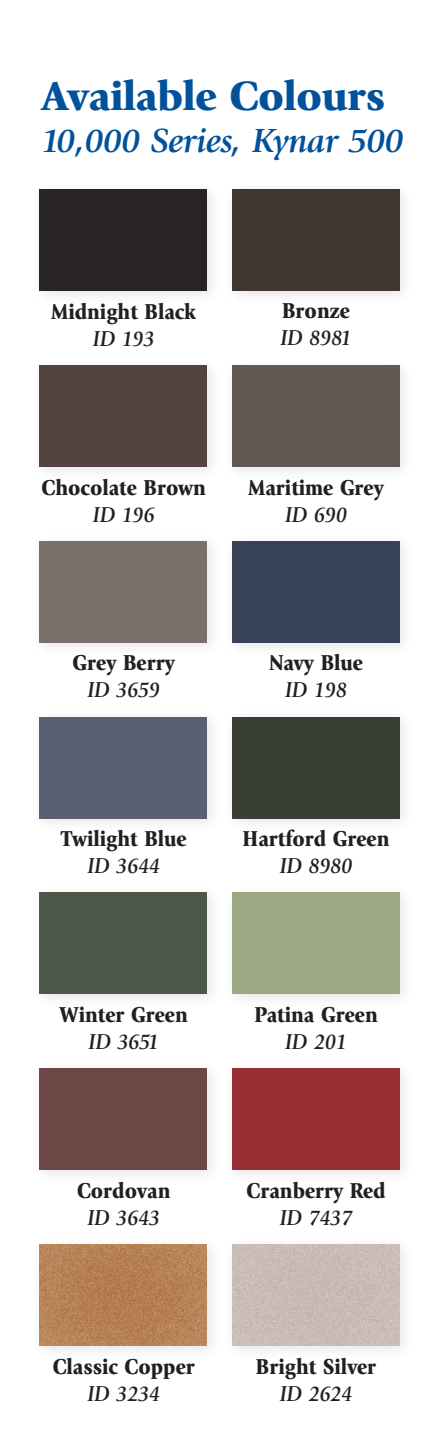
<style>
.page{position:relative;width:446px;height:1442px;background:#fff}
.page>*{position:absolute;margin:0;border:0;box-sizing:border-box;transform-origin:0 0}
.t1{font:900 42.75px "Giovanni";letter-spacing:-.015em;color:#01519b}
.t2{font:italic 700 34.88px "Giovanni";letter-spacing:-.01em;color:#01519b}
.t3{font:900 22.5px/27px "Giovanni";color:#231f20;text-align:center;scale:.9 1}
.s1{font-weight:700;font-style:italic}
</style>
<div class="page">
<div style="left:223px;top:180px;width:191px;height:127px;background:#231f20;opacity:.11"></div>
<div style="left:232px;top:190px;width:167px;height:101px;background:#423631"></div>
<div style="left:30px;top:180px;width:192px;height:127px;background:#231f20;opacity:.11"></div>
<div style="left:39px;top:190px;width:167px;height:101px;background:#282425"></div>
<div style="left:223px;top:356px;width:191px;height:127px;background:#fbfbfb"></div>
<div style="left:232px;top:365px;width:167px;height:102px;background:#615854"></div>
<div style="left:30px;top:356px;width:192px;height:127px;background:#fbfbfb"></div>
<div style="left:39px;top:365px;width:167px;height:102px;background:#544240"></div>
<div style="left:223px;top:532px;width:191px;height:126px;background:#fafafa"></div>
<div style="left:232px;top:541px;width:167px;height:101px;background:#384259"></div>
<div style="left:30px;top:532px;width:192px;height:126px;background:#231f20;opacity:.11"></div>
<div style="left:39px;top:541px;width:167px;height:101px;background:#7a6f6b"></div>
<div style="left:223px;top:708px;width:191px;height:126px;background:#fbfbfb"></div>
<div style="left:232px;top:717px;width:167px;height:101px;background:#393f35"></div>
<div style="left:30px;top:708px;width:192px;height:126px;background:#fbfbfb"></div>
<div style="left:39px;top:717px;width:167px;height:101px;background:#5b5f72"></div>
<div style="left:223px;top:883px;width:191px;height:127px;background:#231f20;opacity:.11"></div>
<div style="left:232px;top:893px;width:167px;height:101px;background:#9ba882"></div>
<div style="left:30px;top:883px;width:192px;height:127px;background:#231f20;opacity:.11"></div>
<div style="left:39px;top:893px;width:167px;height:101px;background:#4d5849"></div>
<div style="left:223px;top:1059px;width:191px;height:127px;background:#fbfbfb"></div>
<div style="left:232px;top:1068px;width:167px;height:102px;background:#992e34"></div>
<div style="left:30px;top:1059px;width:192px;height:127px;background:#fbfbfb"></div>
<div style="left:39px;top:1068px;width:167px;height:102px;background:#6c4746"></div>
<div style="left:227px;top:1241px;width:173px;height:106px;background:#c9bcb7"></div>
<div style="left:35px;top:1241px;width:173px;height:106px;background:#fff;opacity:.26"></div>
<p class="t1" style="left:41px;top:70px;width:345px">Available Colours</p>
<p class="t2" style="left:41px;top:122px;width:363px">10,000 Series, Kynar 500</p>
<p class="t3" style="left:51px;top:298px;width:163px">Midnight Black<br><span class="s1">ID 193</span></p>
<p class="t3" style="left:280px;top:297px;width:81px;text-align:left">Bronze<br><span class="s1">ID 8981</span></p>
<p class="t3" style="left:42px;top:474px;width:184px">Chocolate Brown<br><span class="s1">ID 196</span></p>
<p class="t3" style="left:248px;top:474px;width:152px">Maritime Grey<br><span class="s1">ID 690</span></p>
<p class="t3" style="left:73px;top:649px;width:115px">Grey Berry<br><span class="s1">ID 3659</span></p>
<p class="t3" style="left:61px;top:825px;width:141px">Twilight Blue<br><span class="s1">ID 3644</span></p>
<p class="t3" style="left:269px;top:649px;width:106px">Navy Blue<br><span class="s1">ID 198</span></p>
<p class="t3" style="left:242px;top:825px;width:165px">Hartford Green<br><span class="s1">ID 8980</span></p>
<p class="t3" style="left:60px;top:1001px;width:144px">Winter Green<br><span class="s1">ID 3651</span></p>
<p class="t3" style="left:77px;top:1177px;width:105px">Cordovan<br><span class="s1">ID 3643</span></p>
<p class="t3" style="left:254px;top:1001px;width:138px">Patina Green<br><span class="s1">ID 201</span></p>
<p class="t3" style="left:246px;top:1177px;width:156px">Cranberry Red<br><span class="s1">ID 7437</span></p>
<p class="t3" style="left:53px;top:1352px;width:159px">Classic Copper<br><span class="s1">ID 3234</span></p>
<p class="t3" style="left:256px;top:1352px;width:135px">Bright Silver<br><span class="s1">ID 2624</span></p>
</div>
